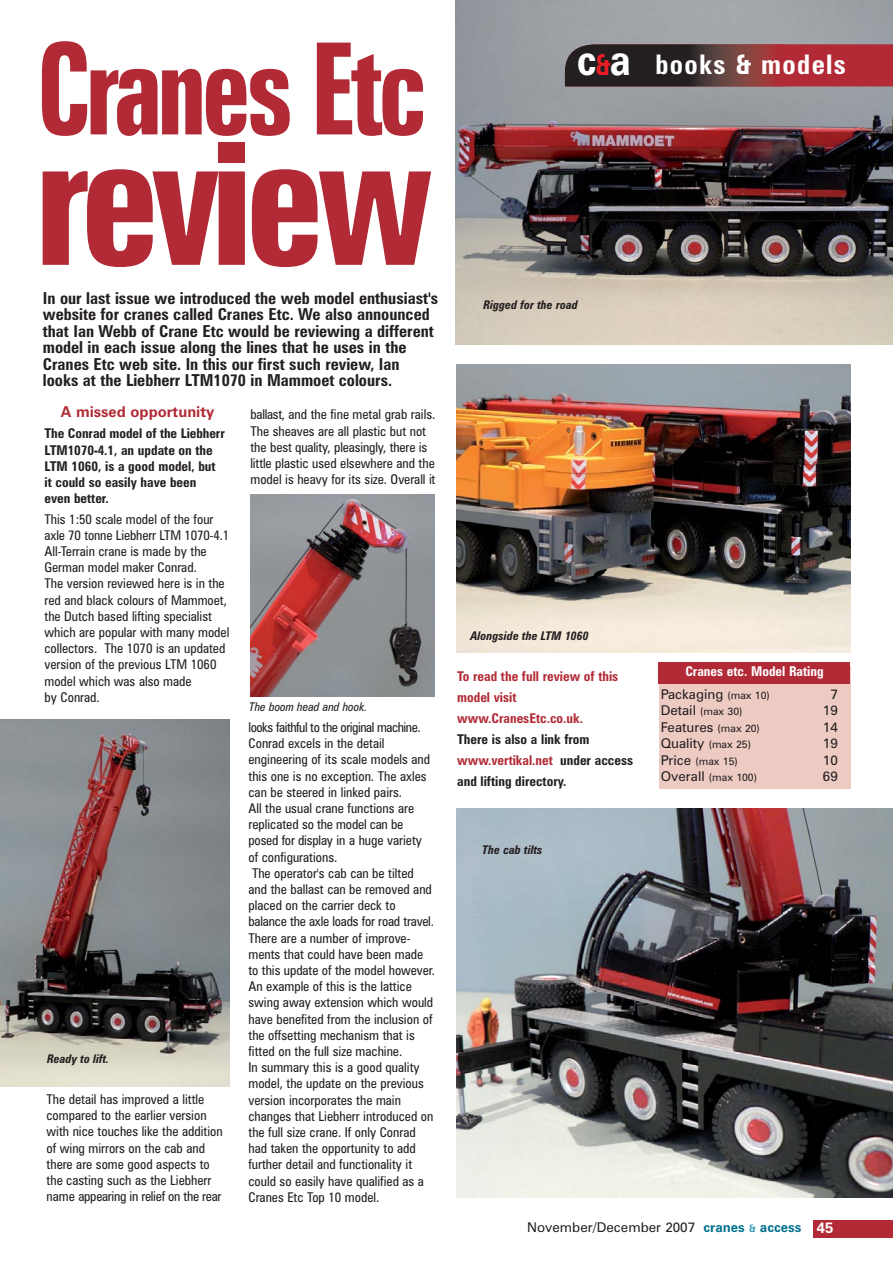
<style>
.page{position:relative;width:893px;height:1263px;background:#fff}
.page>*{position:absolute;margin:0;border:0;box-sizing:border-box;transform-origin:0 0}
.t1{font:700 extra-condensed 186px "Zurich BT";letter-spacing:-.045em;color:#b12a36}
.t2{font:700 extra-condensed 127.5px "Zurich BT";letter-spacing:-.045em;color:#b12a36;scale:.9 1}
.t3{font:700 condensed 27px "Zurich BT";letter-spacing:.05em;color:#fff}
.t4{font:700 condensed 16.5px/16.5px "Zurich BT";color:#231f20}
.t5{font:700 15px "Zurich BT";color:#b12a36}
.t6{font:condensed 13.5px/16.2px "Zurich BT";color:#231f20}
.t7{font:700 condensed 13.5px/16.2px "Zurich BT";color:#231f20}
.t8{font:13.5px "Zurich BT";color:#231f20}
.t9{font:700 condensed 13.5px/21px "Zurich BT";color:#b12a36}
.t10{font:700 condensed 13.5px "Zurich BT";color:#fff}
.t11{font:italic 700 condensed 12px "Zurich BT";color:#231f20}
.t12{font:italic condensed 12px "Zurich BT";color:#231f20}
.t13{font:10.5px "Zurich BT";color:#231f20}
.s1{font-stretch:normal;font-size:42.3px}
.s2{font-stretch:normal;font-size:29.1px;color:#ed1c24}
.s3{color:#b12a36}
.s4{font-size:10.5px}
.s5{font-size:13.5px}
.s6{font-weight:700;color:#00718f}
.s7{font-weight:700;font-size:10.5px;color:#3c9db6}
.s8{font-weight:700;font-size:15px;color:#fff}
</style>
<div class="page">
<div style="left:659px;top:667px;width:191px;height:122px;background:#edcac2"></div>
<img style="left:0;top:719px;width:229px;height:367px">
<img style="left:455px;top:0;width:438px;height:345px">
<div style="left:813px;top:1220px;width:80px;height:18px;background:#b12a36"></div>
<div style="left:785px;top:44px;width:108px;height:42px;background:#b12a36"></div>
<img style="left:565px;top:44px;width:220px;height:42px">
<img style="left:457px;top:364px;width:393px;height:289px">
<img style="left:456px;top:809px;width:437px;height:388px">
<img style="left:250px;top:495px;width:185px;height:201px">
<div style="left:218px;top:142px;width:27px;height:21px;background:#b12a36"></div>
<div style="left:659px;top:662px;width:191px;height:21px;background:#b12a36"></div>
<h2 class="t2" style="left:36px;top:42px;width:435px">Cranes Etc</h2>
<h1 class="t1" style="left:35px;top:130px;width:399px">review</h1>
<p class="t4" style="left:43px;top:291px;width:397px">In our last issue we introduced the web model enthusiast's website for cranes called Cranes Etc. We also announced that Ian Webb of Crane Etc would be reviewing a different model in each issue along the lines that he uses in the Cranes Etc web site. In this our first such review, Ian looks at the Liebherr LTM1070 in Mammoet colours.</p>
<p class="t5" style="left:61px;top:406px;width:155px">A missed opportunity</p>
<p class="t7" style="left:45px;top:427px;width:182px">The Conrad model of the Liebherr<br>LTM1070-4.1, an update on the<br>LTM 1060, is a good model, but it could so easily have been even better.</p>
<p class="t6" style="left:45px;top:512px;width:186px">This 1:50 scale model of the four axle 70 tonne Liebherr LTM 1070-4.1<br>All-Terrain crane is made by the<br>German model maker Conrad.<br>The version reviewed here is in the red and black colours of Mammoet, the Dutch based lifting specialist which are popular with many model collectors. The 1070 is an updated version of the previous LTM 1060 model which was also made<br>by Conrad.</p>
<p class="t11" style="left:47px;top:1054px;width:64px">Ready to lift.</p>
<p class="t6" style="left:47px;top:1092px;width:178px">The detail has improved a little compared to the earlier version with nice touches like the addition of wing mirrors on the cab and there are some good aspects to the casting such as the Liebherr name appearing in relief on the rear</p>
<p class="t6" style="left:250px;top:408px;width:186px">ballast, and the fine metal grab rails.<br>The sheaves are all plastic but not the best quality, pleasingly, there is little plastic used elsewhere and the model is heavy for its size. Overall it</p>
<p class="t12" style="left:249px;top:702px;width:120px">The boom head and hook.</p>
<p class="t6" style="left:248px;top:720px;width:188px">looks faithful to the original machine.<br>Conrad excels in the detail engineering of its scale models and this one is no exception. The axles can be steered in linked pairs.<br>All the usual crane functions are replicated so the model can be posed for display in a huge variety of configurations.<br>The operator's cab can be tilted<br>and the ballast can be removed and placed on the carrier deck to balance the axle loads for road travel.<br>There are a number of improve&shy;ments that could have been made to this update of the model however.<br>An example of this is the lattice swing away extension which would have benefited from the inclusion of the offsetting mechanism that is fitted on the full size machine.<br>In summary this is a good quality model, the update on the previous version incorporates the main changes that Liebherr introduced on the full size crane. If only Conrad had taken the opportunity to add further detail and functionality it could so easily have qualified as a<br>Cranes Etc Top 10 model.</p>
<h3 class="t3" style="left:577px;top:54px;width:270px"><span class="s1">c</span><span class="s2">&amp;</span><span class="s1">a</span> books &amp; models</h3>
<p class="t11" style="left:483px;top:300px;width:96px">Rigged for the road</p>
<p class="t11" style="left:470px;top:631px;width:120px">Alongside the LTM 1060</p>
<p class="t9" style="left:457px;top:667px;width:163px">To read the full review of this model visit www.CranesEtc.co.uk.</p>
<p class="t7" style="left:457px;top:730px;width:177px;line-height:21px">There is also a link from <span class="s3">www.vertikal.net</span> under access and lifting directory.</p>
<p class="t11" style="left:482px;top:845px;width:62px">The cab tilts</p>
<p class="t10" style="left:685px;top:666px;width:140px">Cranes etc. Model Rating</p>
<p class="t8" style="left:661px;top:689px;width:111px">Packaging <span class="s4">(max 10)</span></p>
<p class="t8" style="left:830px;top:689px;width:9px">7</p>
<p class="t13" style="left:661px;top:708px;width:83px"><span class="s5">Detail</span> (max 30)</p>
<p class="t8" style="left:823px;top:705px;width:16px">19</p>
<p class="t8" style="left:661px;top:722px;width:101px">Features <span class="s4">(max 20)</span></p>
<p class="t8" style="left:823px;top:722px;width:16px">14</p>
<p class="t8" style="left:661px;top:738px;width:92px">Quality <span class="s4">(max 25)</span></p>
<p class="t8" style="left:823px;top:738px;width:16px">19</p>
<p class="t13" style="left:661px;top:757px;width:79px"><span class="s5">Price</span> (max 15)</p>
<p class="t8" style="left:823px;top:755px;width:16px">10</p>
<p class="t13" style="left:661px;top:774px;width:98px"><span class="s5">Overall</span> (max 100)</p>
<p class="t8" style="left:823px;top:771px;width:16px">69</p>
<p class="t8" style="left:527px;top:1222px;width:308px">November/December 2007 <span class="s6">cranes</span> <span class="s7">&amp;</span> <span class="s6">access</span> <span class="s8">45</span></p>
</div>
